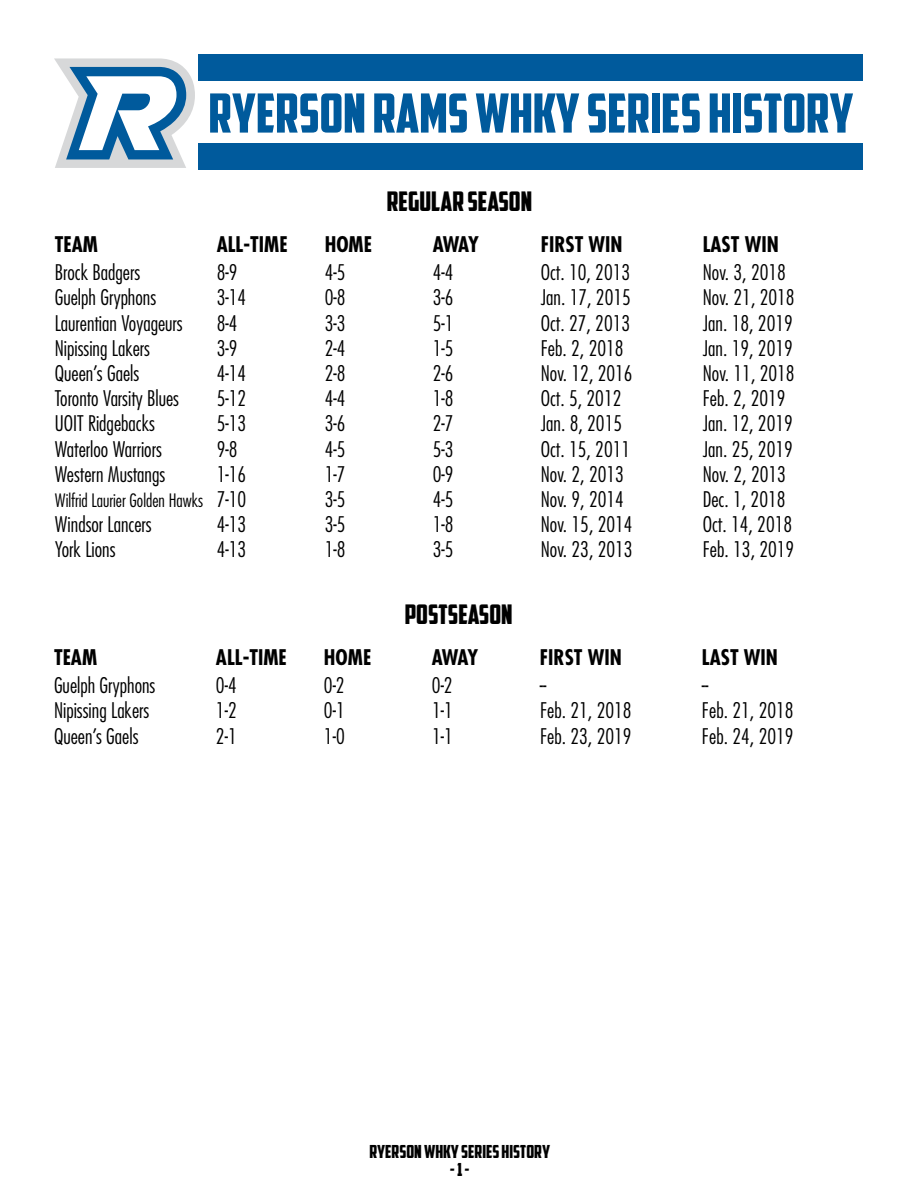
<style>
.page{position:relative;width:918px;height:1188px;background:#fff}
.page>*{position:absolute;margin:0;border:0;box-sizing:border-box;transform-origin:0 0}
.t1{font:54px "American Captain";color:#005a9c}
.t2{font:27px "American Captain";color:#000}
.t3{font:300 condensed 21px "Futura Std";color:#000}
.t4{font:700 condensed 21px "Futura Std";color:#000}
.t5{font:300 condensed 18px "Futura Std";color:#000}
.t6{font:18px "American Captain";color:#000}
.s1{font-size:21px}
</style>
<div class="page">
<svg style="left:54px;top:58px;width:141px;height:110px"></svg>
<div style="left:199px;top:55px;width:664px;height:115px;background:#005a9c"></div>
<div style="left:197px;top:82px;width:670px;height:61px;background:#fff"></div>
<h1 class="t1" style="left:208px;top:81px;width:647px">RYERSON RAMS WHKY SERIES HISTORY</h1>
<p class="t2" style="left:387px;top:185px;width:147px">REGULAR SEASON</p>
<p class="t4" style="left:55px;top:231px;width:45px">TEAM</p>
<p class="t4" style="left:217px;top:231px;width:72px">ALL-TIME</p>
<p class="t4" style="left:325px;top:231px;width:49px">HOME</p>
<p class="t4" style="left:433px;top:231px;width:48px">AWAY</p>
<p class="t4" style="left:541px;top:231px;width:83px">FIRST WIN</p>
<p class="t4" style="left:703px;top:231px;width:78px">LAST WIN</p>
<p class="t3" style="left:55px;top:260px;width:87px">Brock Badgers</p>
<p class="t3" style="left:217px;top:260px;width:22px">8-9</p>
<p class="t3" style="left:325px;top:260px;width:22px">4-5</p>
<p class="t3" style="left:433px;top:260px;width:22px">4-4</p>
<p class="t3" style="left:541px;top:260px;width:91px">Oct. 10, 2013</p>
<p class="t3" style="left:703px;top:260px;width:85px">Nov. 3, 2018</p>
<p class="t3" style="left:55px;top:285px;width:103px">Guelph Gryphons</p>
<p class="t3" style="left:217px;top:285px;width:31px">3-14</p>
<p class="t3" style="left:325px;top:285px;width:22px">0-8</p>
<p class="t3" style="left:433px;top:285px;width:22px">3-6</p>
<p class="t3" style="left:541px;top:285px;width:92px">Jan. 17, 2015</p>
<p class="t3" style="left:703px;top:285px;width:93px">Nov. 21, 2018</p>
<p class="t3" style="left:55px;top:310px;width:130px">Laurentian Voyageurs</p>
<p class="t3" style="left:217px;top:310px;width:22px">8-4</p>
<p class="t3" style="left:325px;top:310px;width:22px">3-3</p>
<p class="t3" style="left:433px;top:310px;width:22px">5-1</p>
<p class="t3" style="left:541px;top:310px;width:91px">Oct. 27, 2013</p>
<p class="t3" style="left:703px;top:310px;width:92px">Jan. 18, 2019</p>
<p class="t3" style="left:55px;top:336px;width:97px">Nipissing Lakers</p>
<p class="t3" style="left:217px;top:336px;width:22px">3-9</p>
<p class="t3" style="left:325px;top:336px;width:22px">2-4</p>
<p class="t3" style="left:433px;top:336px;width:22px">1-5</p>
<p class="t3" style="left:541px;top:336px;width:84px">Feb. 2, 2018</p>
<p class="t3" style="left:703px;top:336px;width:92px">Jan. 19, 2019</p>
<p class="t3" style="left:55px;top:361px;width:86px">Queen’s Gaels</p>
<p class="t3" style="left:217px;top:361px;width:31px">4-14</p>
<p class="t3" style="left:325px;top:361px;width:22px">2-8</p>
<p class="t3" style="left:433px;top:361px;width:22px">2-6</p>
<p class="t3" style="left:541px;top:361px;width:93px">Nov. 12, 2016</p>
<p class="t3" style="left:703px;top:361px;width:93px">Nov. 11, 2018</p>
<p class="t3" style="left:55px;top:386px;width:126px">Toronto Varsity Blues</p>
<p class="t3" style="left:217px;top:386px;width:31px">5-12</p>
<p class="t3" style="left:325px;top:386px;width:22px">4-4</p>
<p class="t3" style="left:433px;top:386px;width:22px">1-8</p>
<p class="t3" style="left:541px;top:386px;width:82px">Oct. 5, 2012</p>
<p class="t3" style="left:703px;top:386px;width:84px">Feb. 2, 2019</p>
<p class="t3" style="left:55px;top:411px;width:102px">UOIT Ridgebacks</p>
<p class="t3" style="left:217px;top:411px;width:31px">5-13</p>
<p class="t3" style="left:325px;top:411px;width:22px">3-6</p>
<p class="t3" style="left:433px;top:411px;width:22px">2-7</p>
<p class="t3" style="left:541px;top:411px;width:83px">Jan. 8, 2015</p>
<p class="t3" style="left:703px;top:411px;width:92px">Jan. 12, 2019</p>
<p class="t3" style="left:55px;top:436px;width:109px">Waterloo Warriors</p>
<p class="t3" style="left:217px;top:436px;width:22px">9-8</p>
<p class="t3" style="left:325px;top:436px;width:22px">4-5</p>
<p class="t3" style="left:433px;top:436px;width:22px">5-3</p>
<p class="t3" style="left:541px;top:436px;width:91px">Oct. 15, 2011</p>
<p class="t3" style="left:703px;top:436px;width:92px">Jan. 25, 2019</p>
<p class="t3" style="left:55px;top:462px;width:112px">Western Mustangs</p>
<p class="t3" style="left:217px;top:462px;width:31px">1-16</p>
<p class="t3" style="left:325px;top:462px;width:22px">1-7</p>
<p class="t3" style="left:433px;top:462px;width:22px">0-9</p>
<p class="t3" style="left:541px;top:462px;width:85px">Nov. 2, 2013</p>
<p class="t3" style="left:703px;top:462px;width:85px">Nov. 2, 2013</p>
<p class="t5" style="left:55px;top:490px;width:193px">Wilfrid Laurier Golden Hawks <span class="s1">7-10</span></p>
<p class="t3" style="left:325px;top:487px;width:22px">3-5</p>
<p class="t3" style="left:433px;top:487px;width:22px">4-5</p>
<p class="t3" style="left:541px;top:487px;width:85px">Nov. 9, 2014</p>
<p class="t3" style="left:703px;top:487px;width:84px">Dec. 1, 2018</p>
<p class="t3" style="left:55px;top:512px;width:99px">Windsor Lancers</p>
<p class="t3" style="left:217px;top:512px;width:31px">4-13</p>
<p class="t3" style="left:325px;top:512px;width:22px">3-5</p>
<p class="t3" style="left:433px;top:512px;width:22px">1-8</p>
<p class="t3" style="left:541px;top:512px;width:93px">Nov. 15, 2014</p>
<p class="t3" style="left:703px;top:512px;width:91px">Oct. 14, 2018</p>
<p class="t3" style="left:55px;top:537px;width:62px">York Lions</p>
<p class="t3" style="left:217px;top:537px;width:31px">4-13</p>
<p class="t3" style="left:325px;top:537px;width:22px">1-8</p>
<p class="t3" style="left:433px;top:537px;width:22px">3-5</p>
<p class="t3" style="left:541px;top:537px;width:93px">Nov. 23, 2013</p>
<p class="t3" style="left:703px;top:537px;width:93px">Feb. 13, 2019</p>
<p class="t2" style="left:405px;top:598px;width:109px">POSTSEASON</p>
<p class="t4" style="left:54px;top:645px;width:45px">TEAM</p>
<p class="t4" style="left:216px;top:645px;width:72px">ALL-TIME</p>
<p class="t4" style="left:324px;top:645px;width:49px">HOME</p>
<p class="t4" style="left:432px;top:645px;width:48px">AWAY</p>
<p class="t4" style="left:540px;top:645px;width:83px">FIRST WIN</p>
<p class="t4" style="left:702px;top:645px;width:78px">LAST WIN</p>
<p class="t3" style="left:54px;top:673px;width:103px">Guelph Gryphons</p>
<p class="t3" style="left:216px;top:673px;width:22px">0-4</p>
<p class="t3" style="left:324px;top:673px;width:22px">0-2</p>
<p class="t3" style="left:432px;top:673px;width:22px">0-2</p>
<p class="t3" style="left:540px;top:673px;width:8px">--</p>
<p class="t3" style="left:702px;top:673px;width:8px">--</p>
<p class="t3" style="left:54px;top:698px;width:97px">Nipissing Lakers</p>
<p class="t3" style="left:216px;top:698px;width:22px">1-2</p>
<p class="t3" style="left:324px;top:698px;width:22px">0-1</p>
<p class="t3" style="left:432px;top:698px;width:22px">1-1</p>
<p class="t3" style="left:540px;top:698px;width:93px">Feb. 21, 2018</p>
<p class="t3" style="left:702px;top:698px;width:93px">Feb. 21, 2018</p>
<p class="t3" style="left:54px;top:723px;width:86px">Queen’s Gaels</p>
<p class="t3" style="left:216px;top:723px;width:22px">2-1</p>
<p class="t3" style="left:324px;top:723px;width:22px">1-0</p>
<p class="t3" style="left:432px;top:723px;width:22px">1-1</p>
<p class="t3" style="left:540px;top:723px;width:93px">Feb. 23, 2019</p>
<p class="t3" style="left:702px;top:723px;width:93px">Feb. 24, 2019</p>
<p class="t6" style="left:369px;top:1141px;width:182px">RYERSON WHKY SERIES HISTORY</p>
<p class="t6" style="left:450px;top:1159px;width:21px">- 1 -</p>
</div>
